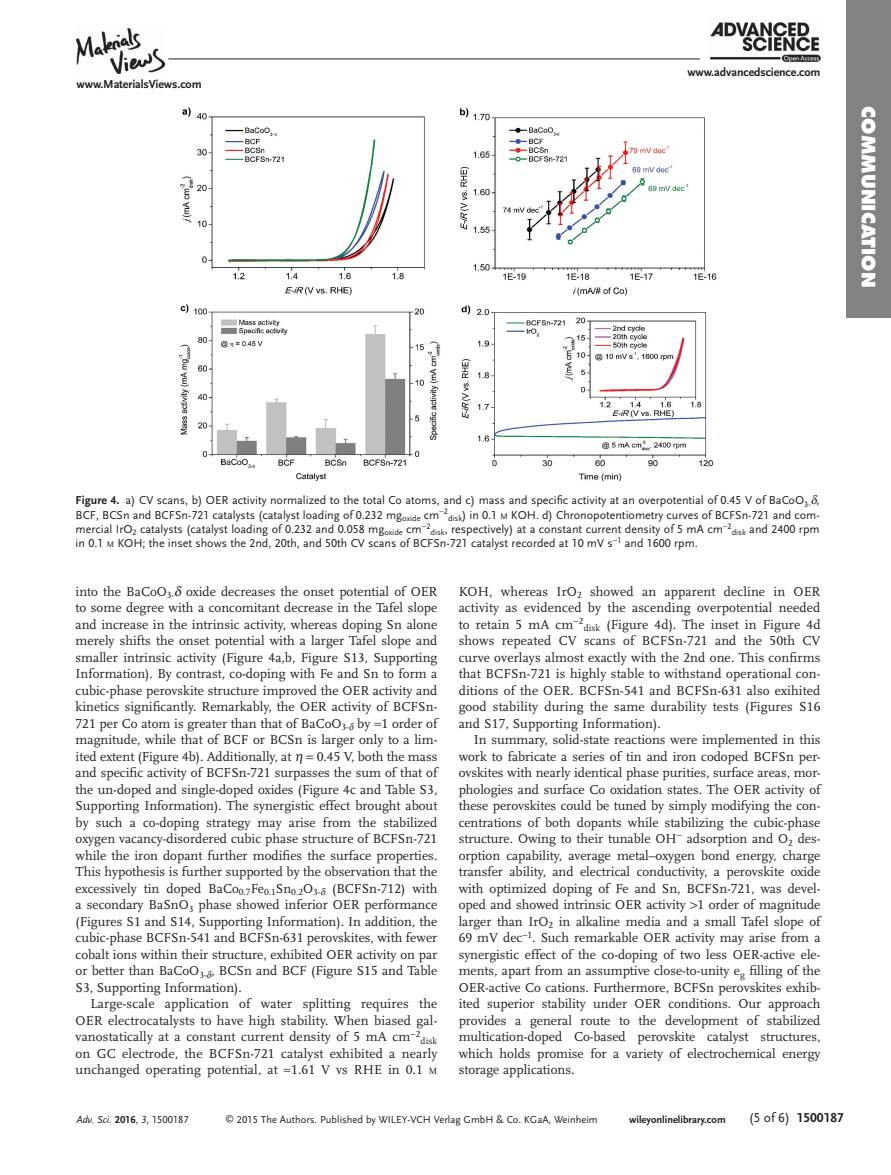
<style>
.page{position:relative;width:891px;height:1175px;background:#fff}
.page>*{position:absolute;margin:0;border:0;box-sizing:border-box;transform-origin:0 0}
.t1{font:800 18px "Futura";letter-spacing:.005em;color:#fff}
.t2{font:13.5px/16.5px "Scala LF";letter-spacing:.01em;color:#231f20;text-align:justify}
.t3{font:700 13.5px "Scala Sans LF";color:#231f20}
.t4{font:12px/14.2px "Scala Sans LF";color:#231f20;text-align:justify}
.t5{font:700 12px "Scala Sans LF";letter-spacing:-.01em;color:#231f20}
.t6{font:10.5px "Scala Sans LF";color:#231f20}
.t7{font:700 10.5px "Scala Sans LF";color:#231f20}
.t8{font:italic 10.5px "Scala Sans LF";color:#231f20}
.t9{font:9.45px "Scala LF";color:#231f20}
.s1{font-weight:700}
.s2{font-size:8.4px}
.s3{font-size:9.45px}
.s4{font-weight:700;font-style:normal}
.s5{font-style:normal}
.s6{font-size:9px}
.s7{font-weight:400}
</style>
<div class="page">
<div style="left:846px;top:0;width:45px;height:317px;background:#808285"></div>
<img style="left:77px;top:28px;width:88px;height:45px">
<hr style="left:168px;top:59px;width:532px;height:1px;background:#231f20">
<img style="left:710px;top:22px;width:111px;height:41px">
<img style="left:178px;top:107px;width:539px;height:375px">
<p class="t5" style="left:77px;top:79px;width:127px">www.MaterialsViews.com</p>
<p class="t5" style="left:687px;top:66px;width:135px">www.advancedscience.com</p>
<h1 class="t1" style="left:876px;top:106px;width:183px;rotate:90deg">COMMUNICATION</h1>
<p class="t4" style="left:76px;top:494px;width:746px"><span class="s1">Figure 4.</span> a) CV scans, b) OER activity normalized to the total Co atoms, and c) mass and specific activity at an overpotential of 0.45 V of BaCoO <sub>3-</sub> , BCF, BCSn and BCFSn-721 catalysts (catalyst loading of 0.232 mg <sub>oxide</sub> cm −<sup>2</sup><sub>disk</sub> ) in 0.1 <span class="s2">M</span> KOH. d) Chronopotentiometry curves of BCFSn-721 and com&shy;mercial IrO <sub>2</sub> catalysts (catalyst loading of 0.232 and 0.058 mg <sub>oxide</sub> cm −<sup>2</sup><sub>disk</sub> , respectively) at a constant current density of 5 mA cm −<sup>2</sup><sub>disk</sub> and 2400 rpm in 0.1 <span class="s2">M</span> KOH; the inset shows the 2nd, 20th, and 50th CV scans of BCFSn-721 catalyst recorded at 10 mV s −<sup>1</sup> and 1600 rpm.</p>
<p class="t2" style="left:76px;top:583px;width:363px">into the BaCoO <sub>3-</sub> oxide decreases the onset potential of OER to some degree with a concomitant decrease in the Tafel slope and increase in the intrinsic activity, whereas doping Sn alone merely shifts the onset potential with a larger Tafel slope and smaller intrinsic activity (Figure 4 a,b, Figure S13, Supporting Information). By contrast, co-doping with Fe and Sn to form a cubic-phase perovskite structure improved the OER activity and kinetics significantly. Remarkably, the OER activity of BCFSn-721 per Co atom is greater than that of BaCoO <sub>3-</sub> by ≈1 order of magnitude, while that of BCF or BCSn is larger only to a lim&shy;ited extent (Figure 4 b). Additionally, at</p>
<p class="t2" style="left:76px;top:748px;width:363px;text-indent:241px">0.45 V, both the mass and specific activity of BCFSn-721 surpasses the sum of that of the un-doped and single-doped oxides (Figure 4 c and Table S3, Supporting Information). The synergistic effect brought about by such a co-doping strategy may arise from the stabilized oxygen vacancy-disordered cubic phase structure of BCFSn-721 while the iron dopant further modifies the surface properties.<br>This hypothesis is further supported by the observation that the excessively tin doped BaCo <sub>0.7</sub> Fe <sub>0.1</sub> Sn <sub>0.2</sub> O <sub>3-</sub> (BCFSn-712) with a secondary BaSnO <sub>3</sub> phase showed inferior OER performance (Figures S1 and S14, Supporting Information). In addition, the cubic-phase BCFSn-541 and BCFSn-631 perovskites, with fewer cobalt ions within their structure, exhibited OER activity on par or better than BaCoO <sub>3-</sub> , BCSn and BCF (Figure S15 and Table S3, Supporting Information).</p>
<p class="t2" style="left:76px;top:996px;width:363px;text-indent:15px">Large-scale application of water splitting requires the OER electrocatalysts to have high stability. When biased gal&shy;vanostatically at a constant current density of 5 mA cm −<sup>2</sup></p>
<p class="t9" style="left:421px;top:1036px;width:18px">disk</p>
<p class="t2" style="left:76px;top:1045px;width:363px">on GC electrode, the BCFSn-721 catalyst exhibited a nearly unchanged operating potential, at ≈1.61 V vs RHE in 0.1 <span class="s3">M</span></p>
<p class="t2" style="left:459px;top:583px;width:363px">KOH, whereas IrO <sub>2</sub> showed an apparent decline in OER activity as evidenced by the ascending overpotential needed to retain 5 mA cm −<sup>2</sup><sub>disk</sub> (Figure 4 d). The inset in Figure 4 d shows repeated CV scans of BCFSn-721 and the 50th CV curve overlays almost exactly with the 2nd one. This confirms that BCFSn-721 is highly stable to withstand operational con&shy;ditions of the OER. BCFSn-541 and BCFSn-631 also exihited good stability during the same durability tests (Figures S16 and S17, Supporting Information).</p>
<p class="t2" style="left:459px;top:732px;width:363px;text-indent:15px">In summary, solid-state reactions were implemented in this work to fabricate a series of tin and iron codoped BCFSn per&shy;ovskites with nearly identical phase purities, surface areas, mor&shy;phologies and surface Co oxidation states. The OER activity of these perovskites could be tuned by simply modifying the con&shy;centrations of both dopants while stabilizing the cubic-phase structure. Owing to their tunable OH − adsorption and O <sub>2</sub> des&shy;orption capability, average metal–oxygen bond energy, charge transfer ability, and electrical conductivity, a perovskite oxide with optimized doping of Fe and Sn, BCFSn-721, was devel&shy;oped and showed intrinsic OER activity 1 order of magnitude larger than IrO <sub>2</sub> in alkaline media and a small Tafel slope of 69 mV dec −<sup>1</sup> . Such remarkable OER activity may arise from a synergistic effect of the co-doping of two less OER-active ele&shy;ments, apart from an assumptive close-to-unity e <sub>g</sub> filling of the OER-active Co cations. Furthermore, BCFSn perovskites exhib&shy;ited superior stability under OER conditions. Our approach provides a general route to the development of stabilized multication-doped Co-based perovskite catalyst structures, which holds promise for a variety of electrochemical energy storage applications.</p>
<p class="t8" style="left:77px;top:1114px;width:114px">Adv. Sci. <span class="s4">2016</span><span class="s5">,</span> 3<span class="s5">, 1500187</span></p>
<p class="t6" style="left:225px;top:1114px;width:374px"><span class="s6">©</span> 2015 The Authors. Published by WILEY-VCH Verlag GmbH &amp; Co. KGaA, Weinheim</p>
<p class="t7" style="left:629px;top:1114px;width:98px">wileyonlinelibrary.com</p>
<p class="t3" style="left:749px;top:1111px;width:97px"><span class="s7">(5 of 6)</span> 1500187</p>
</div>
